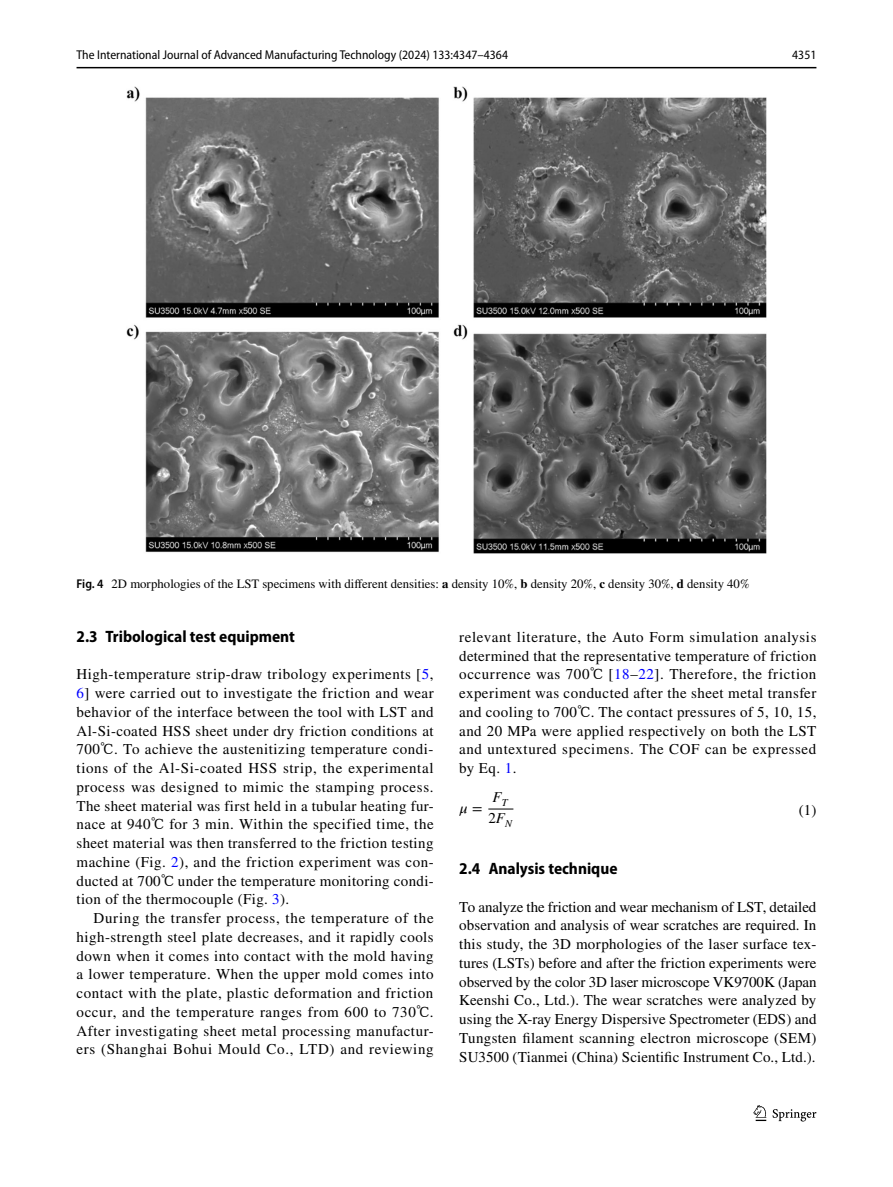
<style>
.page{position:relative;width:893px;height:1187px;background:#fff}
.page>*{position:absolute;margin:0;border:0;box-sizing:border-box;transform-origin:0 0}
.t1{font:700 semi-condensed 16.5px "Myriad Pro";color:#000}
.t2{font:15px/18.8px "STIX";letter-spacing:.025em;color:#000;text-align:justify}
.t3{font:italic 15px/21.5px "STIX General";color:#000}
.t4{font:italic 15px "STIX Math";color:#000}
.t5{font:12.75px "STIX";color:#000}
.t6{font:semi-condensed 12.75px "Myriad Pro";color:#000}
.s1{font-family:"Myriad Pro";font-weight:600;font-stretch:semi-condensed}
.s2{font-weight:700}
.s3{color:#00f}
.s4{font-family:"Code 2000"}
.s5{font-style:normal}
</style>
<div class="page">
<hr style="left:77px;top:67px;width:739px;height:1px;background:#000">
<svg style="left:753px;top:1105px;width:13px;height:15px"></svg>
<svg style="left:773px;top:1109px;width:43px;height:12px"></svg>
<svg style="left:488px;top:808px;width:25px;height:1px"></svg>
<img style="left:127px;top:87px;width:639px;height:466px">
<p class="t6" style="left:77px;top:48px;width:433px">The International Journal of Advanced Manufacturing Technology (2024) 133:4347–4364</p>
<p class="t6" style="left:792px;top:48px;width:26px">4351</p>
<p class="t5" style="left:77px;top:575px;width:674px"><span class="s1">Fig. 4</span> 2D morphologies of the LST specimens with different densities: <span class="s2">a</span> density 10%, <span class="s2">b</span> density 20%, <span class="s2">c</span> density 30%, <span class="s2">d</span> density 40%</p>
<p class="t1" style="left:77px;top:627px;width:220px">2.3 Tribological test equipment</p>
<p class="t2" style="left:77px;top:665px;width:359px">High-temperature strip-draw tribology experiments [<span class="s3">5</span>, <span class="s3">6</span>] were carried out to investigate the friction and wear behavior of the interface between the tool with LST and Al-Si-coated HSS sheet under dry friction conditions at 700<span class="s4">℃</span>. To achieve the austenitizing temperature condi&shy;tions of the Al-Si-coated HSS strip, the experimental process was designed to mimic the stamping process.<br>The sheet material was first held in a tubular heating fur&shy;nace at 940<span class="s4">℃</span> for 3 min. Within the specified time, the sheet material was then transferred to the friction testing machine (Fig. <span class="s3">2</span>), and the friction experiment was con&shy;ducted at 700<span class="s4">℃</span> under the temperature monitoring condi&shy;tion of the thermocouple (Fig. <span class="s3">3</span>).</p>
<p class="t2" style="left:77px;top:909px;width:359px;text-indent:17px">During the transfer process, the temperature of the high-strength steel plate decreases, and it rapidly cools down when it comes into contact with the mold having a lower temperature. When the upper mold comes into contact with the plate, plastic deformation and friction occur, and the temperature ranges from 600 to 730<span class="s4">℃</span>.<br>After investigating sheet metal processing manufactur&shy;ers (Shanghai Bohui Mould Co., LTD) and reviewing</p>
<p class="t2" style="left:459px;top:628px;width:359px">relevant literature, the Auto Form simulation analysis determined that the representative temperature of friction occurrence was 700<span class="s4">℃</span> [<span class="s3">18</span>–<span class="s3">22</span>]. Therefore, the friction experiment was conducted after the sheet metal transfer and cooling to 700<span class="s4">℃</span>. The contact pressures of 5, 10, 15, and 20 MPa were applied respectively on both the LST and untextured specimens. The COF can be expressed by Eq. <span class="s3">1</span>.</p>
<p class="t3" style="left:488px;top:785px;width:25px">F<sub>T<br></sub><span class="s5">2</span>F<sub>N</sub></p>
<p class="t4" style="left:459px;top:798px;width:25px">𝜇 <span class="s5">=</span></p>
<p class="t2" style="left:799px;top:801px;width:19px">(1)</p>
<p class="t1" style="left:459px;top:859px;width:160px">2.4 Analysis technique</p>
<p class="t2" style="left:459px;top:898px;width:359px">To analyze the friction and wear mechanism of LST, detailed observation and analysis of wear scratches are required. In this study, the 3D morphologies of the laser surface tex&shy;tures (LSTs) before and after the friction experiments were observed by the color 3D laser microscope VK9700K (Japan Keenshi Co., Ltd.). The wear scratches were analyzed by using the X-ray Energy Dispersive Spectrometer (EDS) and Tungsten filament scanning electron microscope (SEM)<br>SU3500 (Tianmei (China) Scientific Instrument Co., Ltd.).</p>
</div>
